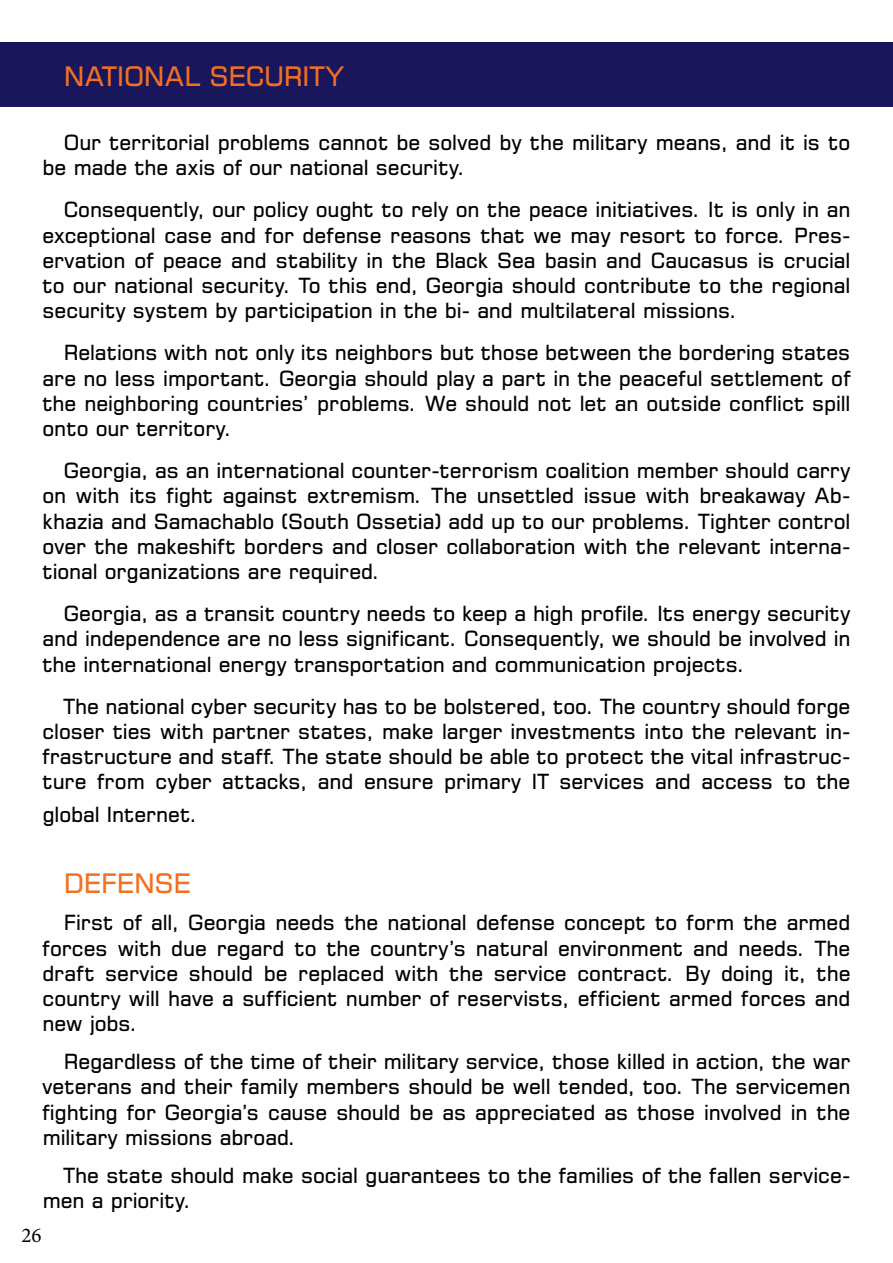
<style>
.page{position:relative;width:893px;height:1263px;background:#fff}
.page>*{position:absolute;margin:0;border:0;box-sizing:border-box;transform-origin:0 0}
.t1{font:27px "BPG Banner Caps";letter-spacing:-.005em;color:#f36f21}
.t2{font:21px/25.2px "BPG Banner Caps";letter-spacing:-.005em;color:#000;text-align:justify}
.t3{font:21px "Minion Pro";color:#000}
</style>
<div class="page">
<div style="left:0;top:43px;width:893px;height:64px;background:#1a165c"></div>
<p class="t1" style="left:64px;top:65px;width:281px">NATIONAL SECURITY</p>
<p class="t2" style="left:43px;top:132px;width:809px;text-indent:21px">Our territorial problems cannot be solved by the military means, and it is to be made the axis of our national security.</p>
<p class="t2" style="left:43px;top:199px;width:809px;text-indent:21px">Consequently, our policy ought to rely on the peace initiatives. It is only in an exceptional case and for defense reasons that we may resort to force. Pres&shy;ervation of peace and stability in the Black Sea basin and Caucasus is crucial to our national security. To this end, Georgia should contribute to the regional security system by participation in the bi- and multilateral missions.</p>
<p class="t2" style="left:43px;top:342px;width:809px;text-indent:21px">Relations with not only its neighbors but those between the bordering states are no less important. Georgia should play a part in the peaceful settlement of the neighboring countries’ problems. We should not let an outside conflict spill onto our territory.</p>
<p class="t2" style="left:43px;top:460px;width:809px;text-indent:21px">Georgia, as an international counter-terrorism coalition member should carry on with its fight against extremism. The unsettled issue with breakaway Ab&shy;khazia and Samachablo (South Ossetia) add up to our problems. Tighter control over the makeshift borders and closer collaboration with the relevant interna&shy;tional organizations are required.</p>
<p class="t2" style="left:43px;top:603px;width:809px;text-indent:21px">Georgia, as a transit country needs to keep a high profile. Its energy security and independence are no less significant. Consequently, we should be involved in the international energy transportation and communication projects.</p>
<p class="t2" style="left:43px;top:695px;width:809px;text-indent:21px">The national cyber security has to be bolstered, too. The country should forge closer ties with partner states, make larger investments into the relevant in&shy;frastructure and staff. The state should be able to protect the vital infrastruc&shy;ture from cyber attacks, and ensure primary IT services and access to the</p>
<p class="t2" style="left:43px;top:803px;width:157px">global Internet.</p>
<p class="t1" style="left:64px;top:871px;width:128px">DEFENSE</p>
<p class="t2" style="left:43px;top:912px;width:809px;text-indent:21px">First of all, Georgia needs the national defense concept to form the armed forces with due regard to the country’s natural environment and needs. The draft service should be replaced with the service contract. By doing it, the country will have a sufficient number of reservists, efficient armed forces and new jobs.</p>
<p class="t2" style="left:43px;top:1051px;width:809px;text-indent:21px">Regardless of the time of their military service, those killed in action, the war veterans and their family members should be well tended, too. The servicemen fighting for Georgia’s cause should be as appreciated as those involved in the military missions abroad.</p>
<p class="t2" style="left:43px;top:1164px;width:809px;text-indent:21px">The state should make social guarantees to the families of the fallen service&shy;men a priority.</p>
<p class="t3" style="left:21px;top:1221px;width:22px">26</p>
</div>
